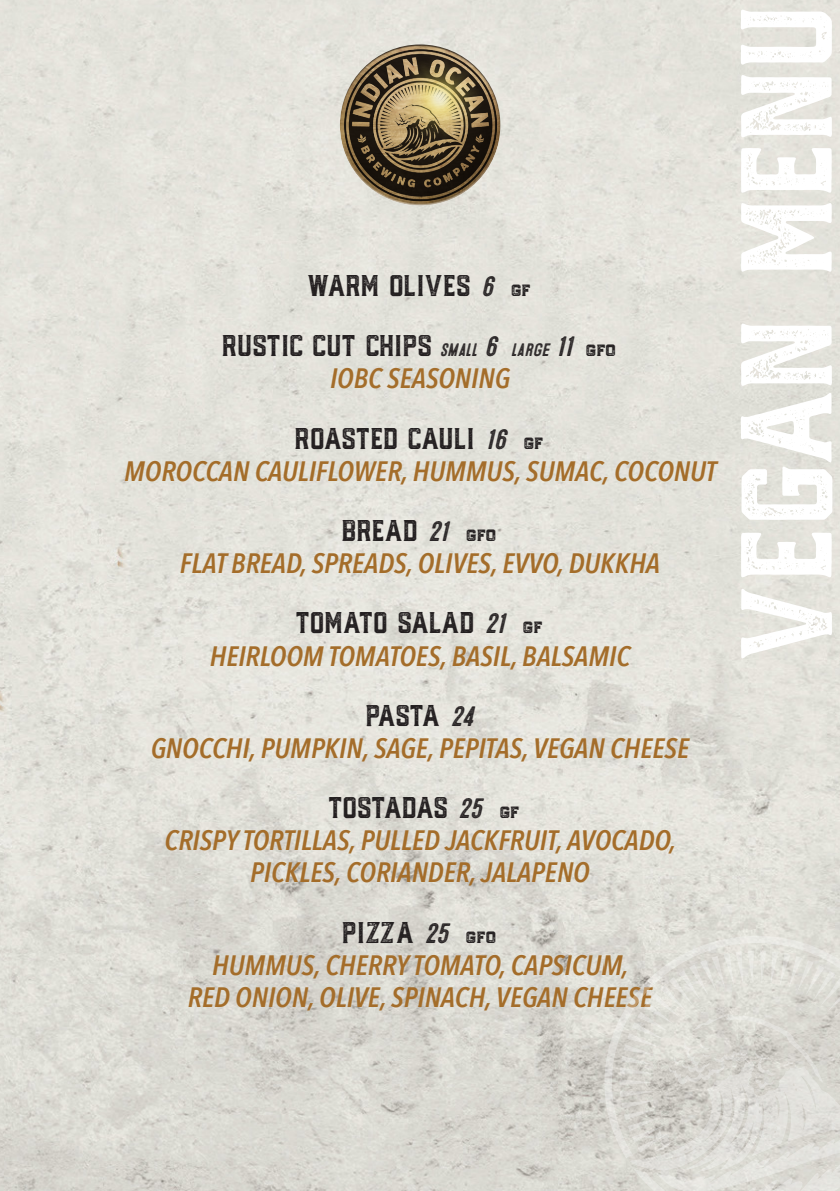
<style>
.page{position:relative;width:840px;height:1191px;background:#fff}
.page>*{position:absolute;margin:0;border:0;box-sizing:border-box;transform-origin:0 0}
.t1{font:138px "Trade Supply Textured";color:#fff}
.t2{font:32px "Trade Supply Textured";color:#231f20}
.t3{font:italic 600 28px/32px "Avenir Next Condensed";color:#a46d2a;text-align:center}
.s1{font-family:"Microbrew Soft Two";font-style:italic;font-size:28px}
.s2{font-size:24px}
.s3{font-family:"Microbrew Soft Two";font-style:italic;font-size:18px}
</style>
<div class="page">
<img style="left:0;top:0;width:839px;height:1191px">
<svg style="left:604px;top:935px;width:235px;height:223px;background:#dddcd5"></svg>
<svg style="left:619px;top:950px;width:221px;height:241px;background:#dad9d2"></svg>
<div style="left:339px;top:122px;width:161px;height:84px;background:#fff;opacity:.75"></div>
<div style="left:339px;top:43px;width:161px;height:102px;background:#231f20;opacity:.75"></div>
<img style="left:343px;top:48px;width:153px;height:154px">
<img style="left:347px;top:43px;width:158px;height:147px">
<svg style="left:504px;top:209px;width:5px;height:5px"></svg>
<p class="t2" style="left:308px;top:268px;width:225px">WARM OLIVES <span class="s1">6</span> <span class="s2">gf</span></p>
<p class="t2" style="left:223px;top:328px;width:395px">RUSTIC CUT CHIPS <span class="s3">SMALL</span> <span class="s1">6</span> <span class="s3">LARGE</span> <span class="s1">11</span> <span class="s2">gfo</span></p>
<p class="t3" style="left:330px;top:362px;width:181px">IOBC SEASONING</p>
<p class="t2" style="left:295px;top:421px;width:250px">ROASTED CAULI <span class="s1">16</span> <span class="s2">gf</span></p>
<p class="t3" style="left:124px;top:455px;width:593px">MOROCCAN CAULIFLOWER, HUMMUS, SUMAC, COCONUT</p>
<p class="t2" style="left:342px;top:513px;width:156px">BREAD <span class="s1">21</span> <span class="s2">gfo</span></p>
<p class="t3" style="left:180px;top:547px;width:481px">FLAT BREAD, SPREADS, OLIVES, EVVO, DUKKHA</p>
<p class="t2" style="left:296px;top:605px;width:248px">TOMATO SALAD <span class="s1">21</span> <span class="s2">gf</span></p>
<p class="t3" style="left:210px;top:639px;width:421px">HEIRLOOM TOMATOES, BASIL, BALSAMIC</p>
<p class="t2" style="left:366px;top:698px;width:116px">PASTA <span class="s1">24</span></p>
<p class="t3" style="left:151px;top:732px;width:539px">GNOCCHI, PUMPKIN, SAGE, PEPITAS, VEGAN CHEESE</p>
<p class="t2" style="left:329px;top:790px;width:192px">TOSTADAS <span class="s1">25</span> <span class="s2">gf</span></p>
<p class="t3" style="left:164px;top:824px;width:513px">CRISPY TORTILLAS, PULLED JACKFRUIT, AVOCADO,<br>PICKLES, CORIANDER, JALAPENO</p>
<p class="t2" style="left:342px;top:914px;width:156px">PIZZA <span class="s1">25</span> <span class="s2">gfo</span></p>
<p class="t3" style="left:188px;top:948px;width:465px">HUMMUS, CHERRY TOMATO, CAPSICUM,<br>RED ONION, OLIVE, SPINACH, VEGAN CHEESE</p>
<p class="t1" style="left:710px;top:659px;width:660px;rotate:-90deg">VEGAN MENU</p>
</div>
